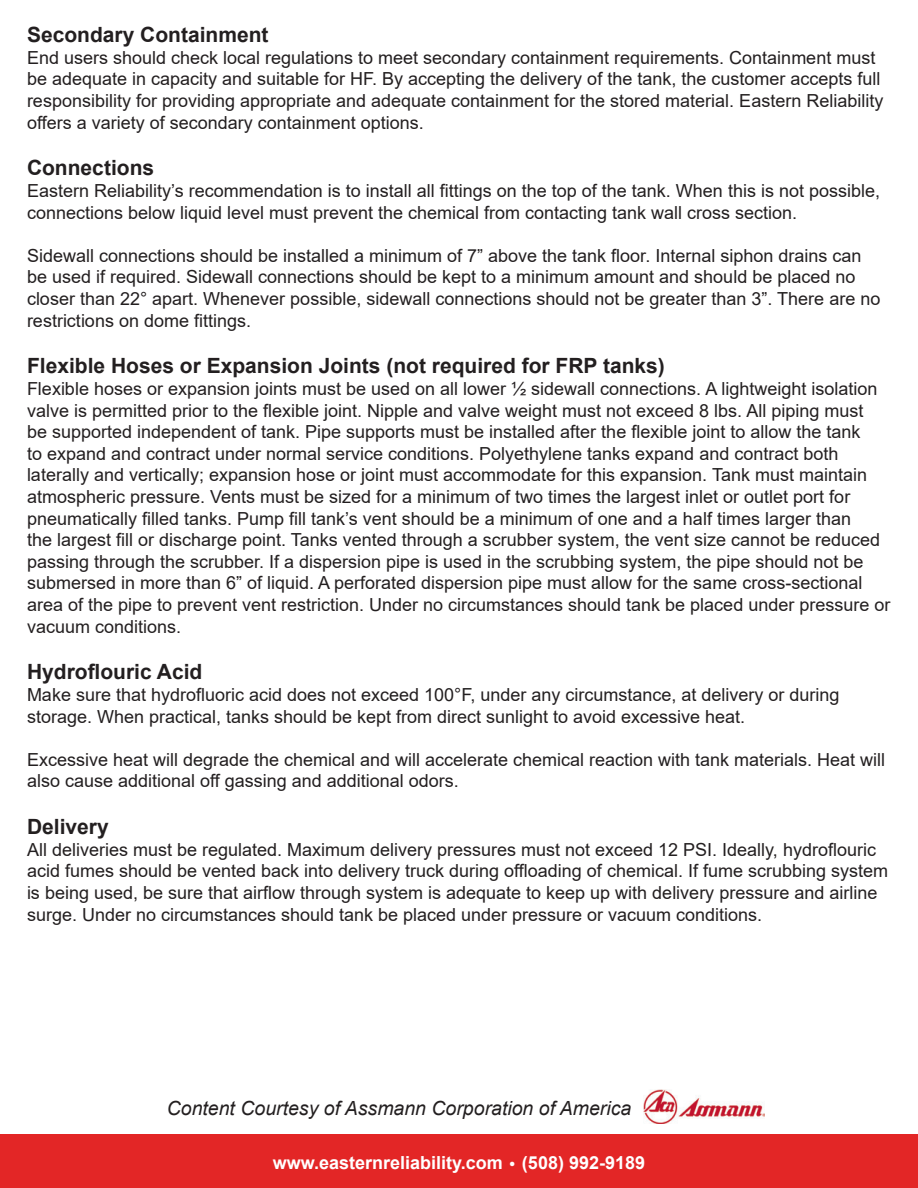
<style>
.page{position:relative;width:918px;height:1188px;background:#fff}
.page>*{position:absolute;margin:0;border:0;box-sizing:border-box;transform-origin:0 0}
.t1{font:700 21px "Arial";color:#231f20}
.t2{font:italic 19.5px "Arial";color:#231f20}
.t3{font:18px/21.6px "Arial";color:#231f20}
.t4{font:700 18px "Arial";color:#fff}
.s1{font-family:"Spectral";font-weight:400}
</style>
<div class="page">
<div style="left:0;top:1134px;width:918px;height:54px;background:#e32626"></div>
<img style="left:644px;top:1090px;width:120px;height:33px">
<p class="t1" style="left:27px;top:20px;width:243px">Secondary Containment</p>
<p class="t3" style="left:27px;top:47px;width:858px">End users should check local regulations to meet secondary containment requirements. Containment must be adequate in capacity and suitable for HF. By accepting the delivery of the tank, the customer accepts full responsibility for providing appropriate and adequate containment for the stored material. Eastern Reliability offers a variety of secondary containment options.</p>
<p class="t1" style="left:27px;top:153px;width:129px">Connections</p>
<p class="t3" style="left:27px;top:180px;width:855px">Eastern Reliability’s recommendation is to install all fittings on the top of the tank. When this is not possible, connections below liquid level must prevent the chemical from contacting tank wall cross section.</p>
<p class="t3" style="left:27px;top:245px;width:855px">Sidewall connections should be installed a minimum of 7” above the tank floor. Internal siphon drains can be used if required. Sidewall connections should be kept to a minimum amount and should be placed no closer than 22° apart. Whenever possible, sidewall connections should not be greater than 3”. There are no restrictions on dome fittings.</p>
<p class="t1" style="left:27px;top:351px;width:639px">Flexible Hoses or Expansion Joints (not required for FRP tanks)</p>
<p class="t3" style="left:27px;top:378px;width:865px">Flexible hoses or expansion joints must be used on all lower ½ sidewall connections. A lightweight isolation valve is permitted prior to the flexible joint. Nipple and valve weight must not exceed 8 lbs. All piping must<br>be supported independent of tank. Pipe supports must be installed after the flexible joint to allow the tank<br>to expand and contract under normal service conditions. Polyethylene tanks expand and contract both laterally and vertically; expansion hose or joint must accommodate for this expansion. Tank must maintain atmospheric pressure. Vents must be sized for a minimum of two times the largest inlet or outlet port for pneumatically filled tanks. Pump fill tank’s vent should be a minimum of one and a half times larger than<br>the largest fill or discharge point. Tanks vented through a scrubber system, the vent size cannot be reduced passing through the scrubber. If a dispersion pipe is used in the scrubbing system, the pipe should not be submersed in more than 6” of liquid. A perforated dispersion pipe must allow for the same cross-sectional area of the pipe to prevent vent restriction. Under no circumstances should tank be placed under pressure or vacuum conditions.</p>
<p class="t1" style="left:27px;top:657px;width:177px">Hydroflouric Acid</p>
<p class="t3" style="left:27px;top:684px;width:814px">Make sure that hydrofluoric acid does not exceed 100°F, under any circumstance, at delivery or during storage. When practical, tanks should be kept from direct sunlight to avoid excessive heat.</p>
<p class="t3" style="left:27px;top:749px;width:860px">Excessive heat will degrade the chemical and will accelerate chemical reaction with tank materials. Heat will also cause additional off gassing and additional odors.</p>
<p class="t1" style="left:27px;top:812px;width:83px">Delivery</p>
<p class="t3" style="left:27px;top:839px;width:863px">All deliveries must be regulated. Maximum delivery pressures must not exceed 12 PSI. Ideally, hydroflouric acid fumes should be vented back into delivery truck during offloading of chemical. If fume scrubbing system is being used, be sure that airflow through system is adequate to keep up with delivery pressure and airline surge. Under no circumstances should tank be placed under pressure or vacuum conditions.</p>
<p class="t2" style="left:167px;top:1095px;width:466px">Content Courtesy of Assmann Corporation of America</p>
<p class="t4" style="left:273px;top:1150px;width:374px">www.easternreliability.com <span class="s1">•</span> (508) 992-9189</p>
</div>
